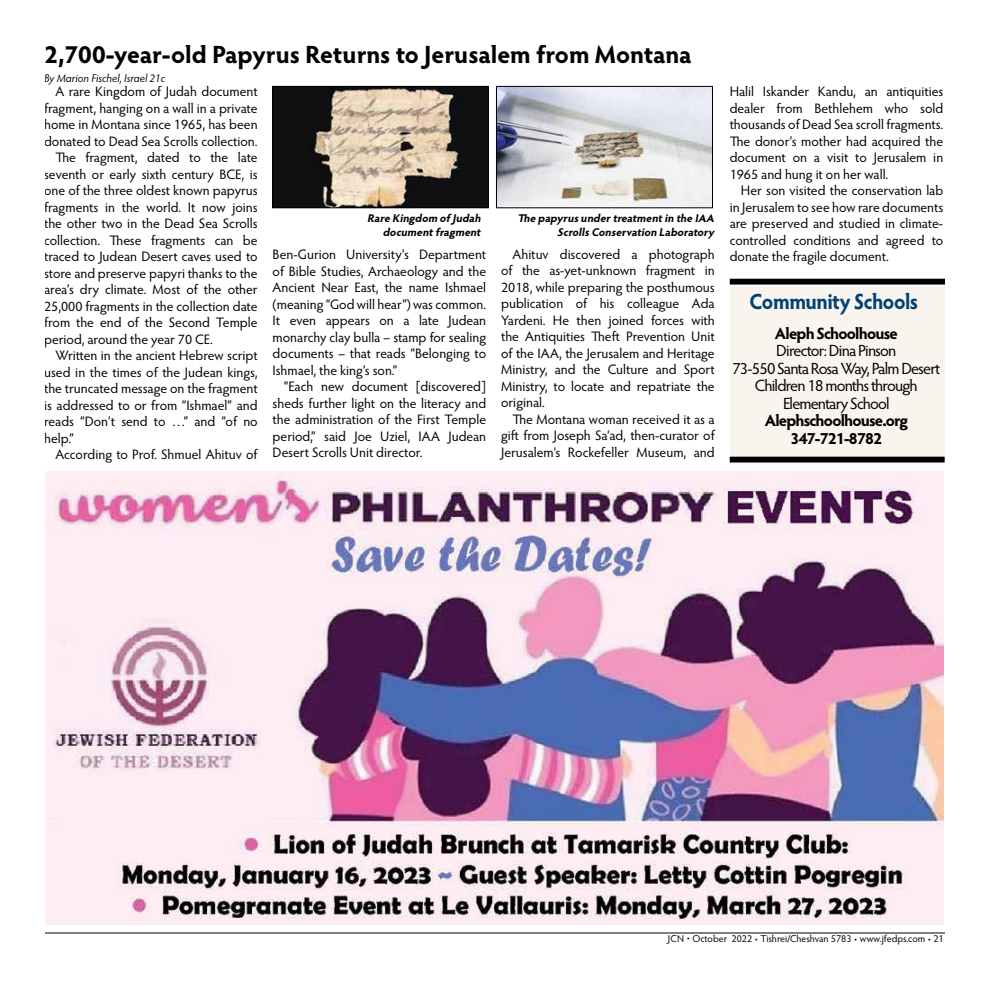
<style>
.page{position:relative;width:990px;height:990px;background:#fff}
.page>*{position:absolute;margin:0;border:0;box-sizing:border-box;transform-origin:0 0}
.t1{font:700 25px "Hypatia Sans Pro";letter-spacing:-.005em;color:#000}
.t2{font:700 21.88px "Hypatia Sans Pro";letter-spacing:-.025em;color:#004276;scale:.93 1}
.t3{font:16.25px/17.5px "Hypatia Sans Pro";letter-spacing:-.05em;color:#000;text-align:center}
.t4{font:700 16.25px/17.5px "Hypatia Sans Pro";letter-spacing:-.05em;color:#000;text-align:center}
.t5{font:13.75px/16.5px "Hypatia Sans Pro";color:#000;text-align:justify}
.t6{font:italic 700 11.25px/13.5px "Hypatia Sans Pro";color:#000;text-align:right}
.t7{font:italic 11.25px "Hypatia Sans Pro";color:#000}
.t8{font:10px "Hypatia Sans Pro";color:#000}
</style>
<div class="page">
<hr style="left:45px;top:933px;width:900px;height:1px;background:#000">
<img style="left:45px;top:471px;width:898px;height:454px">
<div style="left:730px;top:286px;width:215px;height:173px;background:#f9f4ee"></div>
<div style="left:730px;top:279px;width:215px;height:6px;background:#000"></div>
<div style="left:730px;top:457px;width:215px;height:6px;background:#000"></div>
<img style="left:498px;top:88px;width:213px;height:118px">
<div style="left:496px;top:86px;width:217px;height:122px;border:1px solid #000"></div>
<img style="left:274px;top:88px;width:213px;height:118px">
<div style="left:272px;top:86px;width:217px;height:122px;border:1px solid #000"></div>
<h1 class="t1" style="left:44px;top:37px;width:649px">2,700-year-old Papyrus Returns to Jerusalem from Montana</h1>
<p class="t7" style="left:44px;top:71px;width:123px">By Marion Fischel, Israel 21c</p>
<p class="t5" style="left:55px;top:83px;width:204px">A rare Kingdom of Judah document</p>
<p class="t5" style="left:44px;top:100px;width:215px">fragment, hanging on a wall in a private</p>
<p class="t5" style="left:44px;top:116px;width:215px">home in Montana since 1965, has been</p>
<p class="t5" style="left:44px;top:133px;width:215px">donated to Dead Sea Scrolls collection.</p>
<p class="t5" style="left:55px;top:149px;width:204px">The fragment, dated to the late</p>
<p class="t5" style="left:44px;top:166px;width:215px">seventh or early sixth century BCE, is</p>
<p class="t5" style="left:44px;top:182px;width:215px">one of the three oldest known papyrus</p>
<p class="t5" style="left:44px;top:199px;width:215px">fragments in the world. It now joins</p>
<p class="t5" style="left:44px;top:215px;width:215px">the other two in the Dead Sea Scrolls</p>
<p class="t5" style="left:44px;top:232px;width:215px">collection. These fragments can be</p>
<p class="t5" style="left:44px;top:248px;width:215px">traced to Judean Desert caves used to</p>
<p class="t5" style="left:44px;top:265px;width:215px">store and preserve papyri thanks to the</p>
<p class="t5" style="left:44px;top:281px;width:215px">area’s dry climate. Most of the other</p>
<p class="t5" style="left:44px;top:298px;width:215px">25,000 fragments in the collection date</p>
<p class="t5" style="left:44px;top:314px;width:215px">from the end of the Second Temple</p>
<p class="t5" style="left:44px;top:331px;width:170px">period, around the year 70 CE.</p>
<p class="t5" style="left:55px;top:347px;width:204px">Written in the ancient Hebrew script</p>
<p class="t5" style="left:44px;top:364px;width:215px">used in the times of the Judean kings,</p>
<p class="t5" style="left:44px;top:380px;width:215px">the truncated message on the fragment</p>
<p class="t5" style="left:44px;top:397px;width:215px">is addressed to or from “Ishmael” and</p>
<p class="t5" style="left:44px;top:413px;width:215px">reads “Don’t send to …” and “of no</p>
<p class="t5" style="left:44px;top:430px;width:31px">help.”</p>
<p class="t5" style="left:55px;top:446px;width:204px">According to Prof. Shmuel Ahituv of</p>
<p class="t6" style="left:367px;top:211px;width:118px">Rare Kingdom ofJudah documentfragment</p>
<p class="t6" style="left:518px;top:211px;width:201px">The papyrusundertreatmentin the IAA<br>ScrollsConservation Laboratory</p>
<p class="t5" style="left:501px;top:246px;width:215px;text-indent:11px">Ahituv discovered a photograph of the as-yet-unknown fragment in 2018, while preparing the posthumous publication of his colleague Ada Yardeni. He then joined forces with the Antiquities Theft Prevention Unit of the IAA, the Jerusalem and Heritage Ministry, and the Culture and Sport Ministry, to locate and repatriate the original.</p>
<p class="t5" style="left:501px;top:411px;width:215px;text-indent:11px">The Montana woman received it as a gift from Joseph Sa‘ad, then-curator of Jerusalem’s Rockefeller Museum, and</p>
<p class="t5" style="left:273px;top:246px;width:215px">Ben-Gurion University’s Department of Bible Studies, Archaeology and the Ancient Near East, the name Ishmael (meaning “God will hear”) was common.<br>It even appears on a late Judean monarchy clay bulla – stamp for sealing documents – that reads “Belonging to Ishmael, the king’s son.”</p>
<p class="t5" style="left:273px;top:378px;width:215px;text-indent:11px">“Each new document [discovered] sheds further light on the literacy and the administration of the First Temple period,” said Joe Uziel, IAA Judean Desert Scrolls Unit director.</p>
<p class="t5" style="left:730px;top:83px;width:215px">Halil Iskander Kandu, an antiquities dealer from Bethlehem who sold thousands of Dead Sea scroll fragments.<br>The donor’s mother had acquired the document on a visit to Jerusalem in 1965 and hung it on her wall.</p>
<p class="t5" style="left:730px;top:182px;width:215px;text-indent:11px">Her son visited the conservation lab in Jerusalem to see how rare documents are preserved and studied in climate&shy;controlled conditions and agreed to donate the fragile document.</p>
<h2 class="t2" style="left:750px;top:286px;width:183px">Community Schools</h2>
<p class="t4" style="left:775px;top:323px;width:125px">Aleph Schoolhouse</p>
<p class="t3" style="left:732px;top:341px;width:210px">Director: Dina Pinson<br>73-550 Santa Rosa Way, Palm Desert<br>Children 18 months through<br>Elementary School</p>
<p class="t4" style="left:765px;top:411px;width:145px">Alephschoolhouse.org<br>347-721-8782</p>
<p class="t8" style="left:668px;top:932px;width:277px">JCN • October 2022 • Tishrei/Cheshvan 5783 • www.jfedps.com • 21</p>
</div>
